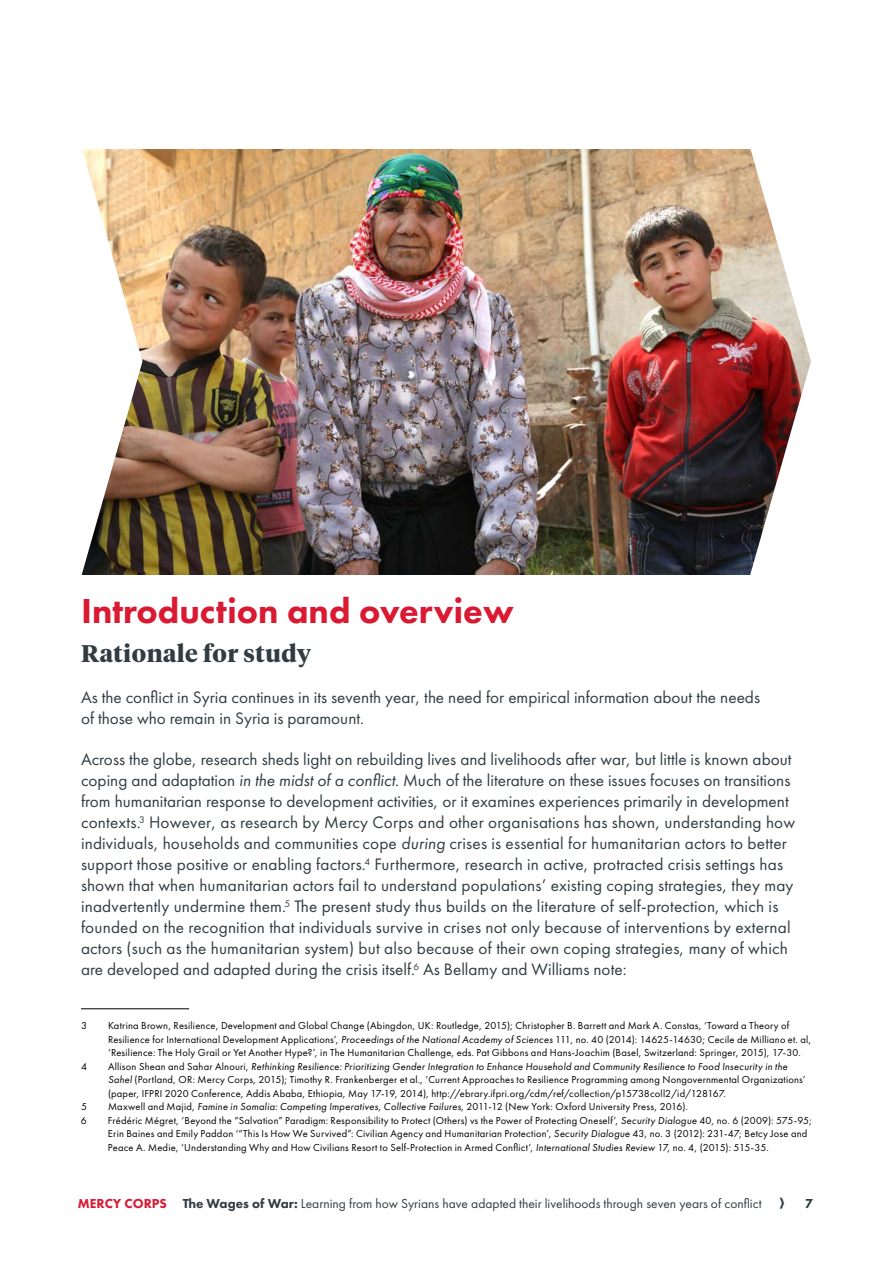
<style>
.page{position:relative;width:893px;height:1263px;background:#fff}
.page>*{position:absolute;margin:0;border:0;box-sizing:border-box;transform-origin:0 0}
.t1{font:800 36px "Futura PT";color:#da1a32}
.t2{font:700 24px "Tiempos Headline";letter-spacing:.02em;color:#303c42}
.t3{font:17.25px/21px "Futura PT";letter-spacing:.01em;color:#303c42}
.t4{font:13.5px "Futura PT";color:#303c42}
.t5{font:800 13.5px "Futura PT";color:#303c42}
.t6{font:10.5px/13.5px "Futura PT";letter-spacing:.02em;color:#000}
.s1{font-style:italic}
.s2{font-weight:800;color:#da1a32}
.s3{font-weight:800}
</style>
<div class="page">
<img style="left:142px;top:149px;width:602px;height:425px">
<hr style="left:81px;top:1008px;width:108px;height:1px;background:#000">
<img style="left:744px;top:149px;width:67px;height:426px">
<svg style="left:81px;top:149px;width:61px;height:426px"></svg>
<h1 class="t1" style="left:81px;top:588px;width:434px">Introduction and overview</h1>
<h2 class="t2" style="left:81px;top:637px;width:232px">Rationale for study</h2>
<h3 class="t3" style="left:81px;top:687px;width:681px">As the conflict in Syria continues in its seventh year, the need for empirical information about the needs of those who remain in Syria is paramount.</h3>
<p class="t3" style="left:81px;top:749px;width:716px">Across the globe, research sheds light on rebuilding lives and livelihoods after war, but little is known about coping and adaptation <span class="s1">in the midst of a conflict</span>. Much of the literature on these issues focuses on transitions from humanitarian response to development activities, or it examines experiences primarily in development contexts.<sup>3</sup> However, as research by Mercy Corps and other organisations has shown, understanding how individuals, households and communities cope <span class="s1">during</span> crises is essential for humanitarian actors to better support those positive or enabling factors.<sup>4</sup> Furthermore, research in active, protracted crisis settings has shown that when humanitarian actors fail to understand populations’ existing coping strategies, they may inadvertently undermine them.<sup>5</sup> The present study thus builds on the literature of self-protection, which is founded on the recognition that individuals survive in crises not only because of interventions by external actors (such as the humanitarian system) but also because of their own coping strategies, many of which are developed and adapted during the crisis itself.<sup>6</sup> As Bellamy and Williams note:</p>
<p class="t6" style="left:81px;top:1019px;width:7px">3</p>
<p class="t6" style="left:108px;top:1019px;width:705px">Katrina Brown, Resilience, Development and Global Change (Abingdon, UK: Routledge, 2015); Christopher B. Barrett and Mark A. Constas, ‘Toward a Theory of<br>Resilience for International Development Applications’, <span class="s1">Proceedings of the National Academy of Sciences</span> 111, no. 40 (2014): 14625-14630; Cecile de Milliano et. al, ‘Resilience: The Holy Grail or Yet Another Hype?’, in The Humanitarian Challenge, eds. Pat Gibbons and Hans-Joachim (Basel, Switzerland: Springer, 2015), 17-30.</p>
<p class="t6" style="left:81px;top:1059px;width:7px">4</p>
<p class="t6" style="left:108px;top:1059px;width:699px">Allison Shean and Sahar Alnouri, <span class="s1">Rethinking Resilience: Prioritizing Gender Integration to Enhance Household and Community Resilience to Food Insecurity in the<br>Sahel</span> (Portland, OR: Mercy Corps, 2015); Timothy R. Frankenberger et al., ‘Current Approaches to Resilience Programming among Nongovernmental Organizations’ (paper, IFPRI 2020 Conference, Addis Ababa, Ethiopia, May 17-19, 2014), http://ebrary.ifpri.org/cdm/ref/collection/p15738coll2/id/128167.</p>
<p class="t6" style="left:81px;top:1100px;width:7px">5</p>
<p class="t6" style="left:108px;top:1100px;width:581px">Maxwell and Majid, <span class="s1">Famine in Somalia: Competing Imperatives, Collective Failures,</span> 2011-12 (New York: Oxford University Press, 2016).</p>
<p class="t6" style="left:81px;top:1113px;width:7px">6</p>
<p class="t6" style="left:108px;top:1113px;width:705px">Frédéric Mégret, ‘Beyond the “Salvation” Paradigm: Responsibility to Protect (Others) vs the Power of Protecting Oneself’, <span class="s1">Security Dialogue</span> 40, no. 6 (2009): 575-95;<br>Erin Baines and Emily Paddon ‘“This Is How We Survived”: Civilian Agency and Humanitarian Protection’, <span class="s1">Security Dialogue</span> 43, no. 3 (2012): 231-47; Betcy Jose and<br>Peace A. Medie, ‘Understanding Why and How Civilians Resort to Self-Protection in Armed Conflict’, <span class="s1">International Studies Review</span> 17, no. 4, (2015): 515-35.</p>
<p class="t4" style="left:78px;top:1195px;width:685px"><span class="s2">MERCY CORPS</span> <span class="s3">The Wages of War:</span> Learning from how Syrians have adapted their livelihoods through seven years of conflict</p>
<p class="t5" style="left:805px;top:1195px;width:10px">7</p>
</div>
